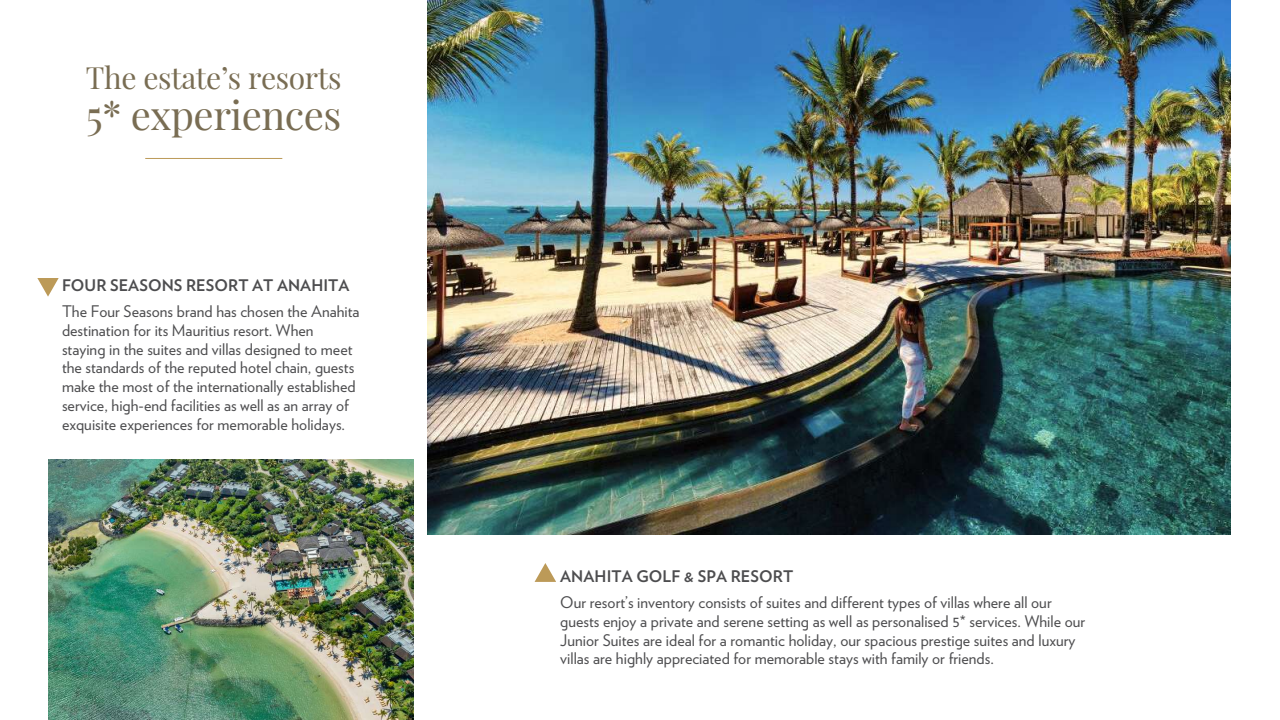
<style>
.page{position:relative;width:1280px;height:720px;background:#fff}
.page>*{position:absolute;margin:0;border:0;box-sizing:border-box;transform-origin:0 0}
.t1{font:40px "Playfair Display";letter-spacing:-.015em;color:#796d53}
.t2{font:30px "Playfair Display";letter-spacing:-.015em;color:#796d53}
.t3{font:16px/18.8px "Verlag";color:#4d4d4f}
.t4{font:700 16px "Verlag";letter-spacing:.005em;color:#4d4d4f}
</style>
<div class="page">
<img style="left:48px;top:459px;width:365px;height:261px">
<img style="left:427px;top:0;width:803px;height:535px">
<svg style="left:37px;top:278px;width:22px;height:19px"></svg>
<svg style="left:534px;top:563px;width:22px;height:19px"></svg>
<hr style="left:145px;top:158px;width:137px;height:1px;background:#bc9a58">
<h2 class="t2" style="left:86px;top:56px;width:257px">The estate’s resorts</h2>
<h1 class="t1" style="left:86px;top:87px;width:257px">5* experiences</h1>
<p class="t4" style="left:62px;top:278px;width:289px">FOUR SEASONS RESORT AT ANAHITA</p>
<p class="t3" style="left:62px;top:303px;width:299px">The Four Seasons brand has chosen the Anahita destination for its Mauritius resort. When staying in the suites and villas designed to meet the standards of the reputed hotel chain, guests make the most of the internationally established service, high-end facilities as well as an array of exquisite experiences for memorable holidays.</p>
<p class="t4" style="left:560px;top:569px;width:235px">ANAHITA GOLF &amp; SPA RESORT</p>
<p class="t3" style="left:560px;top:594px;width:526px">Our resort’s inventory consists of suites and different types of villas where all our guests enjoy a private and serene setting as well as personalised 5* services. While our Junior Suites are ideal for a romantic holiday, our spacious prestige suites and luxury villas are highly appreciated for memorable stays with family or friends.</p>
</div>
